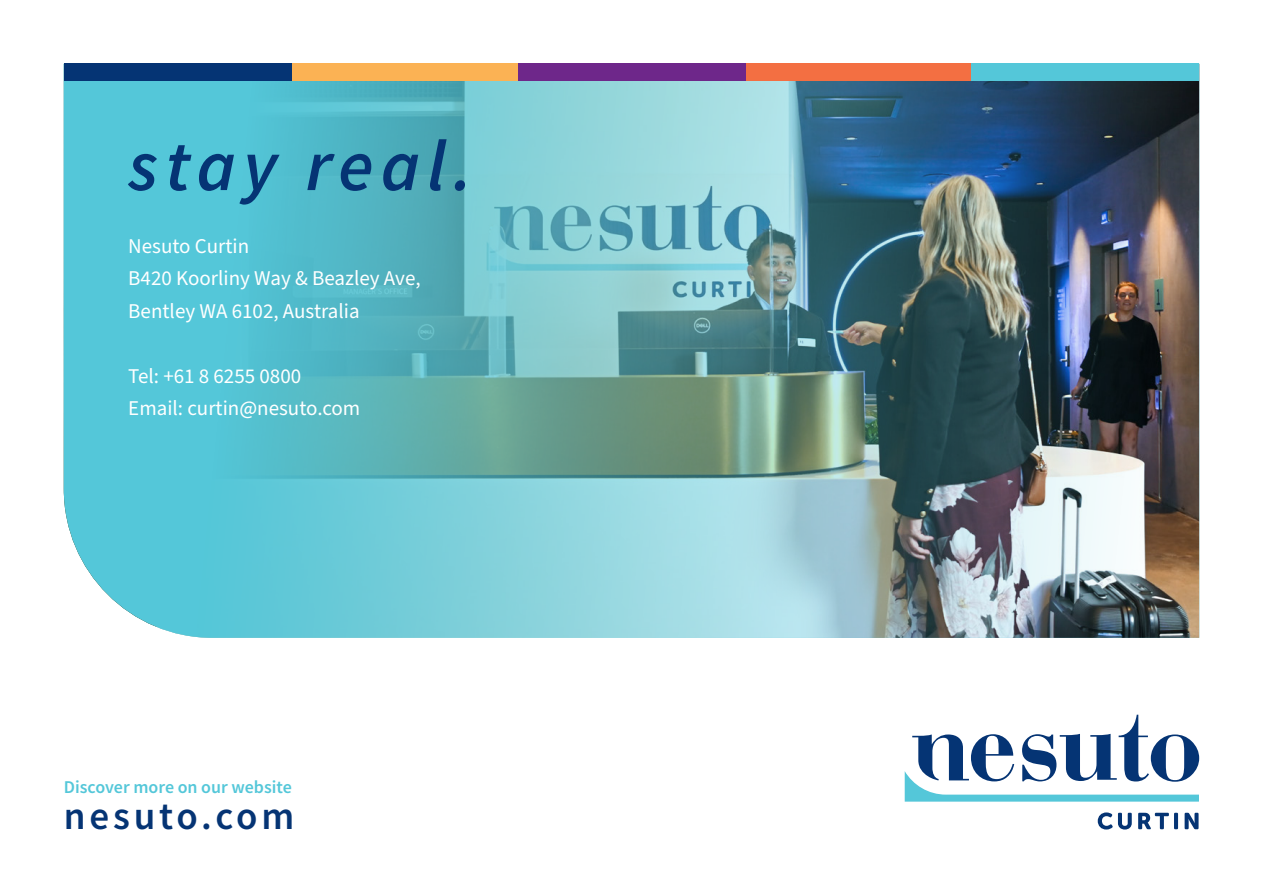
<style>
.page{position:relative;width:1263px;height:893px;background:#fff}
.page>*{position:absolute;margin:0;border:0;box-sizing:border-box;transform-origin:0 0}
.subheader{font:italic 600 72px "Source Sans Pro";letter-spacing:.1em;color:#053474}
.t1{font:600 39px "Source Sans Pro";letter-spacing:.1em;color:#053474}
.Paragraph_Style_1{font:21px "Source Sans Pro";color:#fff}
.t2{font:600 18px "Source Sans Pro";color:#54c7d9}
</style>
<div class="page">
<svg style="left:905px;top:715px;width:294px;height:87px"></svg>
<svg style="left:1098px;top:812px;width:34px;height:17px"></svg>
<svg style="left:1138px;top:813px;width:31px;height:16px"></svg>
<hr style="left:1174px;top:813px;width:4px;height:16px;background:#053474">
<svg style="left:1184px;top:813px;width:14px;height:16px"></svg>
<img style="left:64px;top:81px;width:1135px;height:557px">
<div style="left:291px;top:64px;width:228px;height:17px;background:#fbb254"></div>
<div style="left:519px;top:64px;width:227px;height:17px;background:#6e278a"></div>
<div style="left:64px;top:64px;width:227px;height:17px;background:#053474"></div>
<div style="left:746px;top:64px;width:227px;height:17px;background:#f36f42"></div>
<div style="left:972px;top:64px;width:227px;height:17px;background:#54c7d9"></div>
<p class="subheader" style="left:128px;top:119px;width:346px">stay real.</p>
<p class="Paragraph_Style_1" style="left:128px;top:232px;width:122px">Nesuto Curtin</p>
<p class="Paragraph_Style_1" style="left:128px;top:264px;width:294px">B420 Koorliny Way &amp; Beazley Ave,</p>
<p class="Paragraph_Style_1" style="left:128px;top:297px;width:233px">Bentley WA 6102, Australia</p>
<p class="Paragraph_Style_1" style="left:128px;top:362px;width:174px">Tel: +61 8 6255 0800</p>
<p class="Paragraph_Style_1" style="left:128px;top:394px;width:233px">Email: curtin@nesuto.com</p>
<p class="t2" style="left:64px;top:775px;width:230px">Discover more on our website</p>
<p class="t1" style="left:64px;top:791px;width:232px">nesuto.com</p>
</div>
